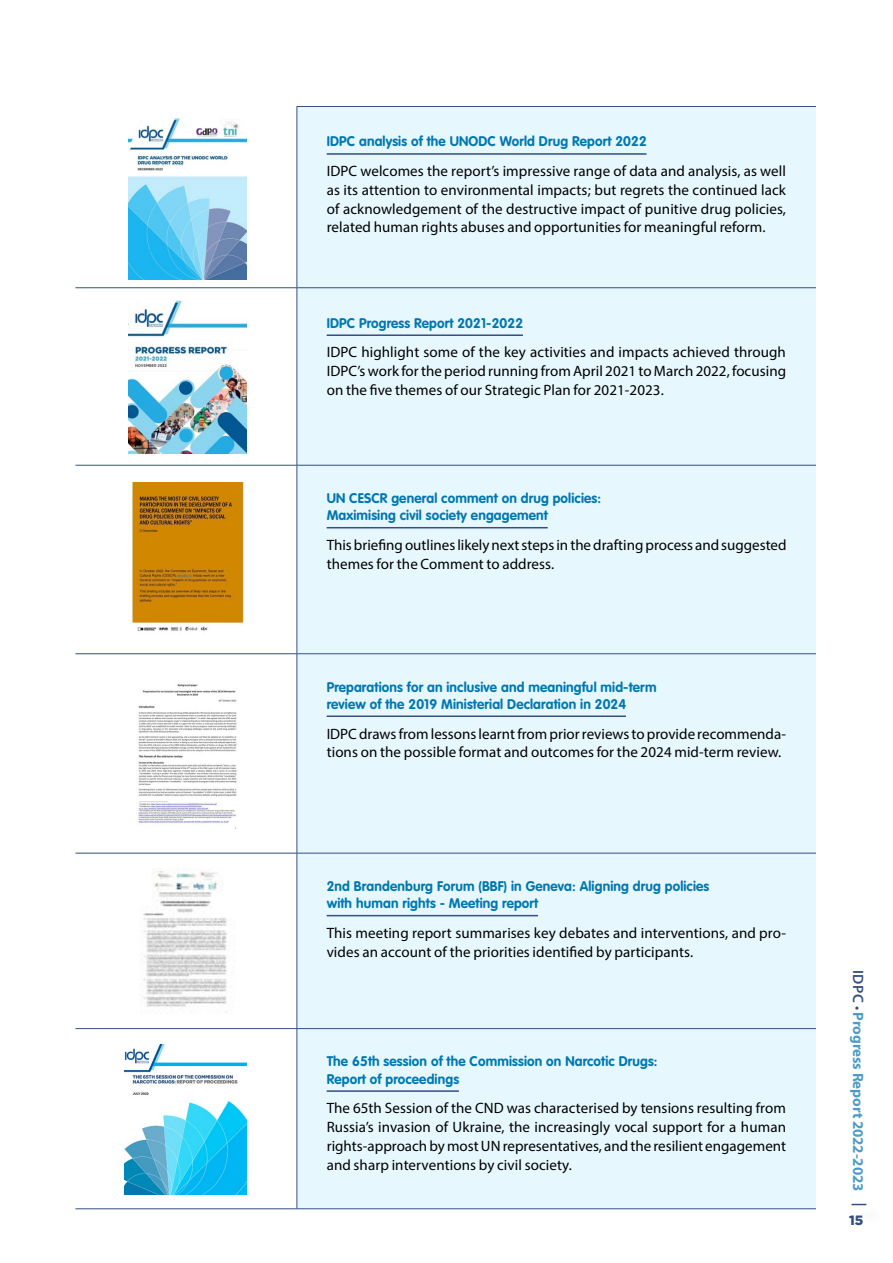
<style>
.page{position:relative;width:893px;height:1263px;background:#fff}
.page>*{position:absolute;margin:0;border:0;box-sizing:border-box;transform-origin:0 0}
.t1{font:15px/18.8px "Myriad Pro";letter-spacing:.005em;color:#000;text-align:justify}
.t2{font:700 15px "Myriad Pro";letter-spacing:-.005em;color:#4d9cc8}
.t3{font:700 13.8px/17.1px "VAG Rounded Std";letter-spacing:.01em;color:#0078af}
.t4{font:900 13.5px "Gotham";color:#344f83}
.s1{font-weight:600;color:#344f83}
.s2{font-weight:400;color:#344f83}
</style>
<div class="page">
<svg style="left:851px;top:1204px;width:15px;height:1px"></svg>
<div style="left:298px;top:107px;width:518px;height:1101px;background:#e6f7fd"></div>
<hr style="left:297px;top:465px;width:519px;height:1px;background:#344f83">
<hr style="left:297px;top:653px;width:519px;height:1px;background:#344f83">
<hr style="left:297px;top:853px;width:519px;height:1px;background:#344f83">
<hr style="left:297px;top:1028px;width:519px;height:1px;background:#344f83">
<hr style="left:297px;top:1208px;width:519px;height:1px;background:#344f83">
<hr style="left:297px;top:288px;width:1px;height:177px;background:#344f83">
<hr style="left:297px;top:465px;width:1px;height:188px;background:#344f83">
<hr style="left:297px;top:654px;width:1px;height:199px;background:#344f83">
<hr style="left:297px;top:853px;width:1px;height:175px;background:#344f83">
<hr style="left:297px;top:1029px;width:1px;height:179px;background:#344f83">
<hr style="left:75px;top:287px;width:222px;height:1px;background:#344f83">
<hr style="left:75px;top:465px;width:222px;height:1px;background:#344f83">
<hr style="left:75px;top:653px;width:222px;height:1px;background:#344f83">
<hr style="left:75px;top:853px;width:222px;height:1px;background:#344f83">
<hr style="left:75px;top:1028px;width:222px;height:1px;background:#344f83">
<hr style="left:75px;top:1208px;width:222px;height:1px;background:#344f83">
<hr style="left:297px;top:107px;width:1px;height:181px;background:#344f83">
<hr style="left:297px;top:287px;width:519px;height:1px;background:#344f83">
<hr style="left:297px;top:106px;width:519px;height:1px;background:#344f83">
<hr style="left:327px;top:153px;width:319px;height:2px;background:#344f83">
<hr style="left:327px;top:334px;width:196px;height:2px;background:#344f83">
<hr style="left:327px;top:527px;width:221px;height:1px;background:#344f83">
<hr style="left:327px;top:715px;width:299px;height:2px;background:#344f83">
<hr style="left:327px;top:915px;width:211px;height:1px;background:#344f83">
<hr style="left:327px;top:1090px;width:132px;height:2px;background:#344f83">
<img style="left:129px;top:118px;width:118px;height:162px">
<img style="left:129px;top:300px;width:118px;height:154px">
<img style="left:131px;top:483px;width:113px;height:148px">
<img style="left:138px;top:684px;width:99px;height:145px">
<img style="left:141px;top:868px;width:86px;height:139px">
<img style="left:124px;top:1044px;width:122px;height:151px">
<p class="t3" style="left:327px;top:134px;width:322px">IDPC analysis of the UNODC World Drug Report 2022</p>
<p class="t1" style="left:327px;top:162px;width:461px">IDPC welcomes the report’s impressive range of data and analysis, as well as its attention to environmental impacts; but regrets the continued lack of acknowledgement of the destructive impact of punitive drug policies, related human rights abuses and opportunities for meaningful reform.</p>
<p class="t3" style="left:327px;top:315px;width:198px">IDPC Progress Report 2021-2022</p>
<p class="t1" style="left:327px;top:343px;width:461px">IDPC highlight some of the key activities and impacts achieved through IDPC’s work for the period running from April 2021 to March 2022, focusing on the five themes of our Strategic Plan for 2021-2023.</p>
<p class="t3" style="left:327px;top:490px;width:276px">UN CESCR general comment on drug policies:<br>Maximising civil society engagement</p>
<p class="t1" style="left:327px;top:535px;width:461px">This briefing outlines likely next steps in the drafting process and suggested themes for the Comment to address.</p>
<p class="t3" style="left:327px;top:679px;width:332px">Preparations for an inclusive and meaningful mid-term review of the 2019 Ministerial Declaration in 2024</p>
<p class="t1" style="left:327px;top:724px;width:461px">IDPC draws from lessons learnt from prior reviews to provide recommenda&shy;tions on the possible format and outcomes for the 2024 mid-term review.</p>
<p class="t3" style="left:327px;top:878px;width:384px">2nd Brandenburg Forum (BBF) in Geneva: Aligning drug policies with human rights - Meeting report</p>
<p class="t1" style="left:327px;top:923px;width:461px">This meeting report summarises key debates and interventions, and pro&shy;vides an account of the priorities identified by participants.</p>
<p class="t3" style="left:327px;top:1053px;width:332px">The 65th session of the Commission on Narcotic Drugs:<br>Report of proceedings</p>
<p class="t1" style="left:327px;top:1099px;width:461px">The 65th Session of the CND was characterised by tensions resulting from Russia’s invasion of Ukraine, the increasingly vocal support for a human rights-approach by most UN representatives, and the resilient engagement and sharp interventions by civil society.</p>
<p class="t2" style="left:868px;top:970px;width:223px;rotate:90deg"><span class="s1">IDPC</span> <span class="s2">•</span> Progress Report 2022-2023</p>
<p class="t4" style="left:849px;top:1211px;width:16px">15</p>
</div>
